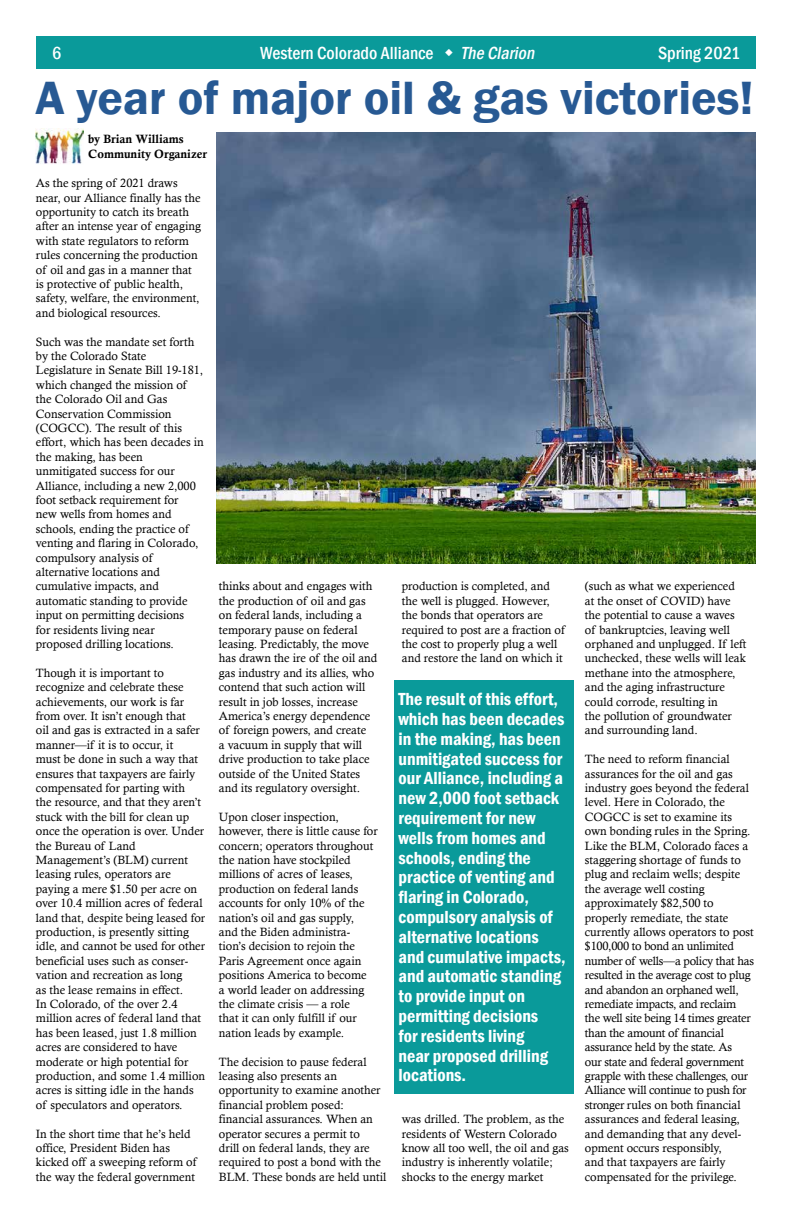
<style>
.page{position:relative;width:792px;height:1224px;background:#fff}
.page>*{position:absolute;margin:0;border:0;box-sizing:border-box;transform-origin:0 0}
.t1{font:600 48px "Franklin Gothic";color:#275993}
.t2{font:600 condensed 18px/19.8px "Franklin Gothic";color:#fff}
.t3{font:500 condensed 18px "Franklin Gothic";color:#fff}
.t4{font:italic 500 condensed 18px "Franklin Gothic";color:#fff}
.t5{font:12px/14.4px "Calisto";color:#000}
.t6{font:12px/14.4px "Calis MT Bol";color:#000}
</style>
<div class="page">
<div style="left:36px;top:36px;width:720px;height:32px;background:#0a9a9a"></div>
<img style="left:36px;top:129px;width:47px;height:35px">
<img style="left:216px;top:132px;width:540px;height:432px">
<div style="left:394px;top:680px;width:180px;height:414px;background:#0a9a9a"></div>
<h2 class="t3" style="left:52px;top:41px;width:11px">6</h2>
<h2 class="t3" style="left:260px;top:41px;width:175px">Western Colorado Alliance</h2>
<h2 class="t4" style="left:461px;top:41px;width:79px">The Clarion</h2>
<h2 class="t3" style="left:658px;top:41px;width:84px">Spring 2021</h2>
<h1 class="t1" style="left:35px;top:69px;width:720px">A year of major oil &amp; gas victories!</h1>
<p class="t6" style="left:88px;top:132px;width:120px">by Brian Williams<br>Community Organizer</p>
<p class="t5" style="left:36px;top:176px;width:167px">As the spring of 2021 draws near, our Alliance finally has the opportunity to catch its breath after an intense year of engaging with state regulators to reform rules concerning the production of oil and gas in a manner that is protective of public health, safety, welfare, the environment, and biological resources.</p>
<p class="t5" style="left:36px;top:334px;width:169px">Such was the mandate set forth by the Colorado State<br>Legislature in Senate Bill 19-181, which changed the mission of the Colorado Oil and Gas<br>Conservation Commission (COGCC). The result of this effort, which has been decades in the making, has been unmitigated success for our<br>Alliance, including a new 2,000 foot setback requirement for<br>new wells from homes and schools, ending the practice of venting and flaring in Colorado, compulsory analysis of alternative locations and cumulative impacts, and automatic standing to provide input on permitting decisions<br>for residents living near proposed drilling locations.</p>
<p class="t5" style="left:36px;top:665px;width:171px">Though it is important to recognize and celebrate these achievements, our work is far from over. It isn’t enough that<br>oil and gas is extracted in a safer manner—if it is to occur, it<br>must be done in such a way that ensures that taxpayers are fairly compensated for parting with<br>the resource, and that they aren’t stuck with the bill for clean up once the operation is over. Under the Bureau of Land<br>Management’s (BLM) current leasing rules, operators are paying a mere $1.50 per acre on over 10.4 million acres of federal land that, despite being leased for production, is presently sitting idle, and cannot be used for other beneficial uses such as conser&shy;vation and recreation as long<br>as the lease remains in effect.<br>In Colorado, of the over 2.4 million acres of federal land that has been leased, just 1.8 million acres are considered to have moderate or high potential for production, and some 1.4 million acres is sitting idle in the hands of speculators and operators.</p>
<p class="t5" style="left:36px;top:1126px;width:162px">In the short time that he’s held office, President Biden has kicked off a sweeping reform of the way the federal government</p>
<p class="t5" style="left:219px;top:579px;width:160px">thinks about and engages with the production of oil and gas on federal lands, including a temporary pause on federal leasing. Predictably, the move has drawn the ire of the oil and gas industry and its allies, who contend that such action will result in job losses, increase<br>America’s energy dependence of foreign powers, and create<br>a vacuum in supply that will drive production to take place outside of the United States and its regulatory oversight.</p>
<p class="t5" style="left:219px;top:809px;width:160px">Upon closer inspection, however, there is little cause for concern; operators throughout the nation have stockpiled millions of acres of leases, production on federal lands accounts for only 10% of the nation’s oil and gas supply,<br>and the Biden administra&shy;tion’s decision to rejoin the<br>Paris Agreement once again positions America to become<br>a world leader on addressing the climate crisis — a role<br>that it can only fulfill if our nation leads by example.</p>
<p class="t5" style="left:219px;top:1054px;width:169px">The decision to pause federal leasing also presents an opportunity to examine another financial problem posed: financial assurances. When an operator secures a permit to<br>drill on federal lands, they are required to post a bond with the<br>BLM. These bonds are held until</p>
<p class="t5" style="left:402px;top:579px;width:164px">production is completed, and the well is plugged. However, the bonds that operators are required to post are a fraction of the cost to properly plug a well and restore the land on which it</p>
<p class="t2" style="left:398px;top:689px;width:169px">The result of this effort, which has been decades in the making, has been unmitigated success for our Alliance, including a new 2,000 foot setback requirement for new wells from homes and schools, ending the practice of venting and flaring in Colorado, compulsory analysis of alternative locations and cumulative impacts, and automatic standing to provide input on permitting decisions<br>for residents living<br>near proposed drilling locations.</p>
<p class="t5" style="left:402px;top:1112px;width:169px">was drilled. The problem, as the residents of Western Colorado know all too well, the oil and gas industry is inherently volatile; shocks to the energy market</p>
<p class="t5" style="left:585px;top:579px;width:163px">(such as what we experienced at the onset of COVID) have the potential to cause a waves of bankruptcies, leaving well orphaned and unplugged. If left unchecked, these wells will leak methane into the atmosphere, and the aging infrastructure could corrode, resulting in<br>the pollution of groundwater and surrounding land.</p>
<p class="t5" style="left:585px;top:752px;width:171px">The need to reform financial assurances for the oil and gas industry goes beyond the federal level. Here in Colorado, the<br>COGCC is set to examine its own bonding rules in the Spring.<br>Like the BLM, Colorado faces a staggering shortage of funds to plug and reclaim wells; despite the average well costing approximately $82,500 to properly remediate, the state currently allows operators to post $100,000 to bond an unlimited number of wells—a policy that has resulted in the average cost to plug and abandon an orphaned well, remediate impacts, and reclaim the well site being 14 times greater than the amount of financial assurance held by the state. As<br>our state and federal government grapple with these challenges, our<br>Alliance will continue to push for stronger rules on both financial assurances and federal leasing, and demanding that any devel&shy;opment occurs responsibly,<br>and that taxpayers are fairly compensated for the privilege.</p>
</div>
